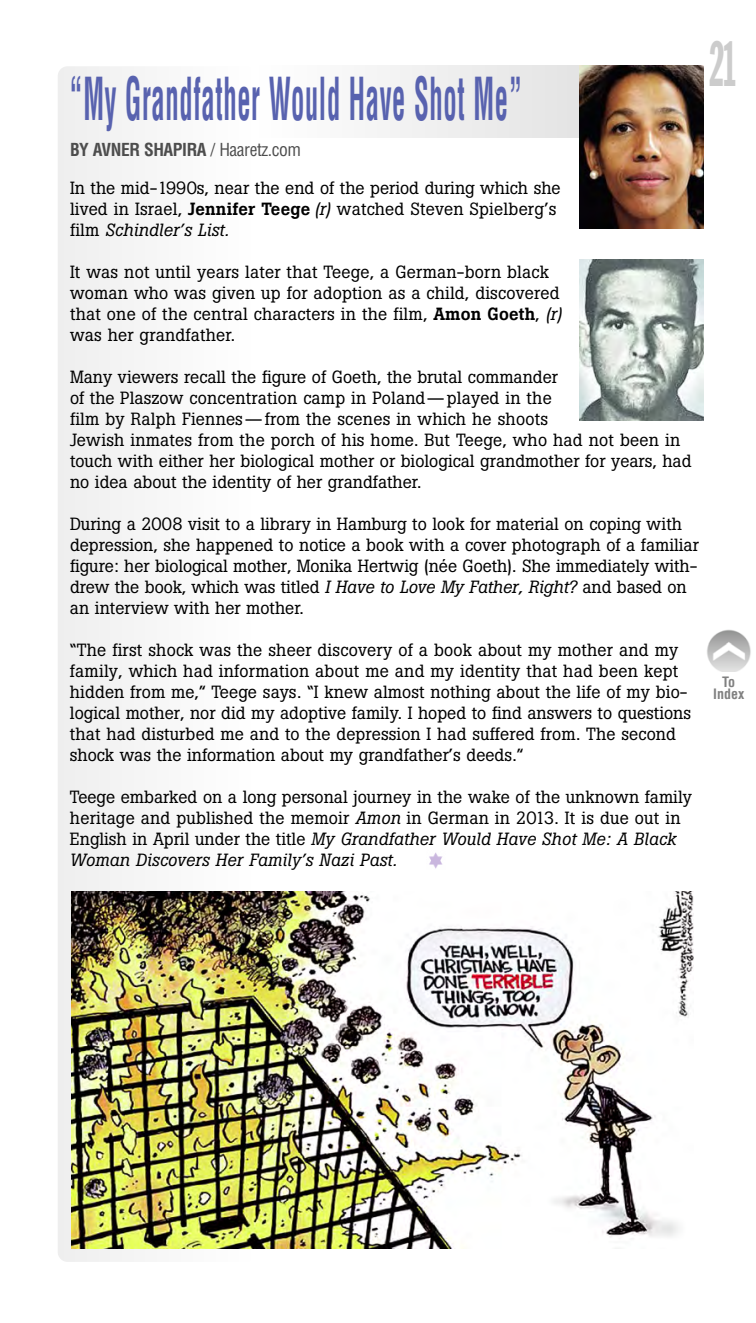
<style>
.page{position:relative;width:756px;height:1323px;background:#fff}
.page>*{position:absolute;margin:0;border:0;box-sizing:border-box;transform-origin:0 0}
.t1{font:63px "Franklin Gothic Extra Cond";color:#ccc;scale:.65 1}
.t2{font:700 condensed 57.75px "Helvetica";letter-spacing:.025em;color:#5862af;scale:.46 1}
.t3{font:17.5px/21px "Boton";letter-spacing:.005em;color:#000}
.t4{font:700 condensed 17.5px "Helvetica";letter-spacing:-.025em;color:#4d4d4d}
.t5{font:700 condensed 14px/12.2px "Helvetica";color:#808080;text-align:center}
.s1{font-weight:400}
.s2{font-weight:500}
.s3{font-style:italic}
</style>
<div class="page">
<img style="left:707px;top:629px;width:44px;height:43px">
<div style="left:58px;top:66px;width:197px;height:1196px;background:#f6f6f6"></div>
<img style="left:254px;top:66px;width:326px;height:72px">
<img style="left:580px;top:66px;width:124px;height:163px">
<img style="left:580px;top:260px;width:124px;height:161px">
<img style="left:429px;top:852px;width:14px;height:17px">
<img style="left:72px;top:892px;width:621px;height:357px">
<h2 class="t2" style="left:69px;top:64px;width:986px">“My Grandfather Would Have Shot Me”</h2>
<p class="t4" style="left:70px;top:139px;width:233px">BY AVNER SHAPIRA <span class="s1">/ Haaretz.com</span></p>
<p class="t3" style="left:70px;top:178px;width:492px">In the mid-1990s, near the end of the period during which she lived in Israel, <span class="s2">Jennifer Teege</span> <span class="s3">(r)</span> watched Steven Spielberg’s film <span class="s3">Schindler’s List.</span></p>
<p class="t3" style="left:70px;top:262px;width:494px">It was not until years later that Teege, a German-born black woman who was given up for adoption as a child, discovered that one of the central characters in the film, <span class="s2">Amon Goeth</span>, <span class="s3">(r) </span>was her grandfather.</p>
<p class="t3" style="left:70px;top:367px;width:623px">Many viewers recall the figure of Goeth, the brutal commander<br>of the Plaszow concentration camp in Poland—played in the<br>film by Ralph Fiennes—from the scenes in which he shoots<br>Jewish inmates from the porch of his home. But Teege, who had not been in touch with either her biological mother or biological grandmother for years, had no idea about the identity of her grandfather.</p>
<p class="t3" style="left:70px;top:514px;width:630px">During a 2008 visit to a library in Hamburg to look for material on coping with depression, she happened to notice a book with a cover photograph of a familiar figure: her biological mother, Monika Hertwig (née Goeth). She immediately with&shy;drew the book, which was titled <span class="s3">I Have to Love My Father, Right?</span> and based on an interview with her mother.</p>
<p class="t3" style="left:70px;top:640px;width:623px">“The first shock was the sheer discovery of a book about my mother and my family, which had information about me and my identity that had been kept hidden from me,” Teege says. “I knew almost nothing about the life of my bio&shy;logical mother, nor did my adoptive family. I hoped to find answers to questions that had disturbed me and to the depression I had suffered from. The second shock was the information about my grandfather’s deeds.”</p>
<p class="t3" style="left:70px;top:787px;width:623px">Teege embarked on a long personal journey in the wake of the unknown family heritage and published the memoir <span class="s3">Amon</span> in German in 2013. It is due out in English in April under the title <span class="s3">My Grandfather Would Have Shot Me: A Black Woman Discovers Her Family’s Nazi Past.</span></p>
<h1 class="t1" style="left:710px;top:30px;width:41px">21</h1>
<p class="t5" style="left:713px;top:676px;width:33px">To<br>Index</p>
</div>
